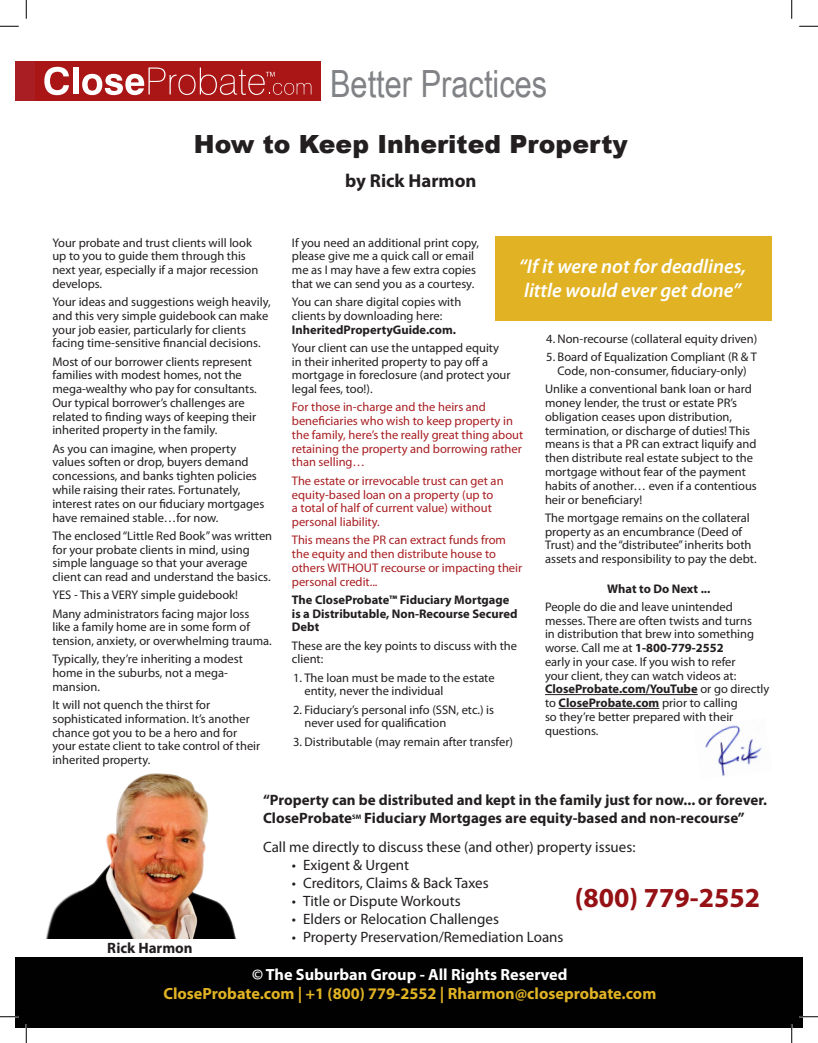
<style>
.page{position:relative;width:818px;height:1043px;background:#fff}
.page>*{position:absolute;margin:0;border:0;box-sizing:border-box;transform-origin:0 0}
.t1{font:37.5px "Arial Narrow";color:#808285}
.t2{font:700 27.62px "Myriad Pro";color:#951115}
.t3{font:900 25px "Arial";color:#231f20}
.t4{font:italic 600 20px/24px "Myriad Pro";color:#fff}
.t5{font:700 18.75px "Myriad Pro";color:#231f20}
.t6{font:700 16.25px "Myriad Pro";color:#e1b324}
.t7{font:700 16.25px "Myriad Pro";color:#fff}
.t8{font:15px "Myriad Pro";color:#231f20}
.t9{font:700 15px "Myriad Pro";color:#231f20}
.t10{font:12.5px/13.8px "Myriad Pro";color:#231f20}
.t11{font:12.5px/13.8px "Myriad Pro";color:#a91e22}
.t12{font:700 12.5px/13.8px "Myriad Pro";color:#231f20}
.t13{font:700 6.5px "Myriad Pro";color:#231f20}
.s1{font-weight:700}
</style>
<div class="page">
<div style="left:15px;top:957px;width:787px;height:71px;background:#010101"></div>
<div style="left:15px;top:61px;width:306px;height:40px;background:#a91e22"></div>
<div style="left:35px;top:61px;width:286px;height:40px;background:#aa1616"></div>
<svg style="left:44px;top:67px;width:25px;height:28px"></svg>
<div style="left:73px;top:67px;width:5px;height:27px;background:#fff"></div>
<svg style="left:82px;top:67px;width:229px;height:28px"></svg>
<img style="left:705px;top:725px;width:57px;height:51px">
<hr style="left:545px;top:694px;width:152px;height:1px;background:#231f20">
<hr style="left:558px;top:708px;width:101px;height:1px;background:#231f20">
<div style="left:495px;top:236px;width:276px;height:84px;background:#e1b324"></div>
<img style="left:46px;top:773px;width:190px;height:165px">
<svg style="left:0;top:25px;width:19px;height:2px"></svg>
<svg style="left:799px;top:25px;width:19px;height:2px"></svg>
<svg style="left:0;top:1015px;width:19px;height:2px"></svg>
<svg style="left:799px;top:1015px;width:19px;height:2px"></svg>
<svg style="left:25px;top:0;width:2px;height:19px"></svg>
<svg style="left:25px;top:1024px;width:2px;height:18px"></svg>
<svg style="left:791px;top:0;width:1px;height:19px"></svg>
<svg style="left:790px;top:1024px;width:2px;height:18px"></svg>
<p class="t1" style="left:330px;top:56px;width:219px">Better Practices</p>
<p class="t3" style="left:194px;top:126px;width:435px">How to Keep Inherited Property</p>
<p class="t5" style="left:345px;top:169px;width:133px">by Rick Harmon</p>
<p class="t10" style="left:52px;top:236px;width:207px">Your probate and trust clients will look up to you to guide them through this next year, especially if a major recession develops.</p>
<p class="t10" style="left:52px;top:295px;width:220px">Your ideas and suggestions weigh heavily, and this very simple guidebook can make your job easier, particularly for clients facing time-sensitive financial decisions.</p>
<p class="t10" style="left:52px;top:355px;width:206px">Most of our borrower clients represent families with modest homes, not the mega-wealthy who pay for consultants.<br>Our typical borrower’s challenges are related to finding ways of keeping their inherited property in the family.</p>
<p class="t10" style="left:52px;top:442px;width:213px">As you can imagine, when property values soften or drop, buyers demand concessions, and banks tighten policies while raising their rates. Fortunately, interest rates on our fiduciary mortgages have remained stable…for now.</p>
<p class="t10" style="left:52px;top:529px;width:221px">The enclosed “Little Red Book” was written for your probate clients in mind, using simple language so that your average client can read and understand the basics.</p>
<p class="t10" style="left:52px;top:588px;width:187px">YES - This a VERY simple guidebook!</p>
<p class="t10" style="left:52px;top:606px;width:221px">Many administrators facing major loss<br>like a family home are in some form of tension, anxiety, or overwhelming trauma.</p>
<p class="t10" style="left:52px;top:652px;width:192px">Typically, they’re inheriting a modest home in the suburbs, not a mega&shy;mansion.</p>
<p class="t10" style="left:52px;top:698px;width:209px">It will not quench the thirst for sophisticated information. It’s another chance got you to be a hero and for your estate client to take control of their inherited property.</p>
<p class="t10" style="left:292px;top:236px;width:189px">If you need an additional print copy, please give me a quick call or email me as I may have a few extra copies that we can send you as a courtesy.</p>
<p class="t10" style="left:292px;top:295px;width:171px">You can share digital copies with clients by downloading here:<br><span class="s1">InheritedPropertyGuide.com.</span></p>
<p class="t10" style="left:292px;top:341px;width:220px">Your client can use the untapped equity in their inherited property to pay off a mortgage in foreclosure (and protect your legal fees, too!).</p>
<p class="t11" style="left:292px;top:400px;width:233px">For those in-charge and the heirs and beneficiaries who wish to keep property in the family, here’s the really great thing about retaining the property and borrowing rather than selling…</p>
<p class="t11" style="left:292px;top:474px;width:213px">The estate or irrevocable trust can get an equity-based loan on a property (up to<br>a total of half of current value) without personal liability.</p>
<p class="t11" style="left:292px;top:533px;width:232px">This means the PR can extract funds from the equity and then distribute house to others WITHOUT recourse or impacting their personal credit...</p>
<p class="t12" style="left:292px;top:592px;width:227px">The CloseProbate™ Fiduciary Mortgage is a Distributable, Non-Recourse Secured<br>Debt</p>
<p class="t10" style="left:292px;top:638px;width:226px">These are the key points to discuss with the client:</p>
<p class="t10" style="left:304px;top:670px;width:192px;text-indent:-11px">1. The loan must be made to the estate entity, never the individual</p>
<p class="t10" style="left:304px;top:702px;width:191px;text-indent:-11px">2. Fiduciary’s personal info (SSN, etc.) is never used for qualification</p>
<p class="t10" style="left:293px;top:734px;width:221px">3. Distributable (may remain after transfer)</p>
<p class="t4" style="left:519px;top:254px;width:229px">“If it were not for deadlines, little would ever get done”</p>
<p class="t10" style="left:546px;top:332px;width:212px">4. Non-recourse (collateral equity driven)</p>
<p class="t10" style="left:546px;top:350px;width:212px;text-align:center">5. Board of Equalization Compliant (R &amp; T<br>Code, non-consumer, fiduciary-only)</p>
<p class="t10" style="left:545px;top:382px;width:213px">Unlike a conventional bank loan or hard money lender, the trust or estate PR’s obligation ceases upon distribution, termination, or discharge of duties! This means is that a PR can extract liquify and then distribute real estate subject to the mortgage without fear of the payment habits of another… even if a contentious heir or beneficiary!</p>
<p class="t10" style="left:545px;top:511px;width:213px">The mortgage remains on the collateral property as an encumbrance (Deed of Trust) and the “distributee” inherits both assets and responsibility to pay the debt.</p>
<p class="t12" style="left:607px;top:581px;width:105px">What to Do Next ...</p>
<p class="t10" style="left:545px;top:600px;width:226px">People do die and leave unintended messes. There are often twists and turns<br>in distribution that brew into something worse. Call me at <span class="s1">1-800-779-2552<br></span>early in your case. If you wish to refer<br>your client, they can watch videos at:<br><span class="s1">CloseProbate.com/YouTube</span> or go directly to <span class="s1">CloseProbate.com</span> prior to calling<br>so they’re better prepared with their questions.</p>
<p class="t9" style="left:107px;top:938px;width:87px">Rick Harmon</p>
<p class="t9" style="left:263px;top:790px;width:505px">“Property can be distributed and kept in the family just for now... or forever.</p>
<p class="t9" style="left:263px;top:808px;width:91px">CloseProbate</p>
<p class="t13" style="left:352px;top:812px;width:11px">SM</p>
<p class="t9" style="left:364px;top:808px;width:382px">Fiduciary Mortgages️ are equity-based and non-recourse”</p>
<p class="t8" style="left:263px;top:838px;width:374px">Call me directly to discuss these (and other) property issues:</p>
<p class="t8" style="left:292px;top:856px;width:119px">• Exigent &amp; Urgent</p>
<p class="t8" style="left:292px;top:874px;width:198px">• Creditors, Claims &amp; Back Taxes</p>
<p class="t8" style="left:292px;top:892px;width:170px">• Title or Dispute Workouts</p>
<p class="t8" style="left:292px;top:910px;width:209px">• Elders or Relocation Challenges</p>
<p class="t8" style="left:292px;top:928px;width:273px">• Property Preservation/Remediation Loans</p>
<p class="t2" style="left:574px;top:879px;width:187px">(800) 779-2552</p>
<p class="t7" style="left:252px;top:963px;width:317px">©️ The Suburban Group - All Rights Reserved</p>
<p class="t6" style="left:163px;top:983px;width:494px">CloseProbate.com | +1 (800) 779-2552 | Rharmon@closeprobate.com</p>
</div>
